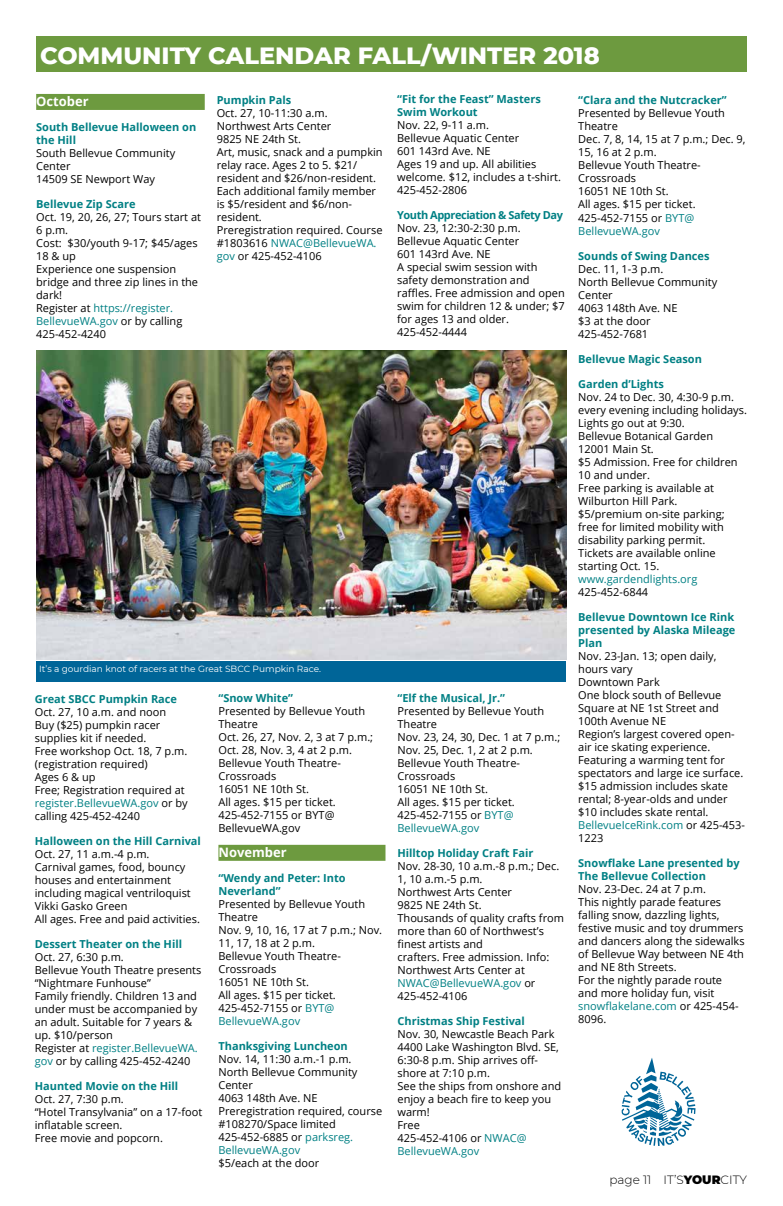
<style>
.page{position:relative;width:783px;height:1206px;background:#fff}
.page>*{position:absolute;margin:0;border:0;box-sizing:border-box;transform-origin:0 0}
.t1{font:800 24px "Montserrat";color:#fff}
.t2{font:700 13px "Open Sans";color:#fff}
.t3{font:300 12px "Montserrat";color:#000}
.t4{font:11px/13px "Open Sans";color:#000}
.t5{font:700 11px/13px "Open Sans";color:#008084}
.t6{font:700 11px "Open Sans";letter-spacing:-.04em;color:#008084}
.t7{font:11px "Open Sans";color:#008084}
.t8{font:9px "Montserrat";color:#fff}
.s1{color:#008084}
.s2{font-weight:900}
</style>
<div class="page">
<div style="left:36px;top:94px;width:169px;height:16px;background:#6d9a3f"></div>
<div style="left:36px;top:36px;width:711px;height:36px;background:#6d9a3f"></div>
<img style="left:36px;top:350px;width:530px;height:310px">
<div style="left:218px;top:845px;width:168px;height:16px;background:#6d9a3f"></div>
<div style="left:36px;top:661px;width:530px;height:20px;background:#006598"></div>
<svg style="left:621px;top:1058px;width:75px;height:88px"></svg>
<h1 class="t1" style="left:40px;top:38px;width:561px">COMMUNITY CALENDAR FALL/WINTER 2018</h1>
<p class="t5" style="left:217px;top:94px;width:76px">Pumpkin Pals</p>
<p class="t4" style="left:217px;top:107px;width:167px">Oct. 27, 10-11:30 a.m.<br>Northwest Arts Center<br>9825 NE 24th St.<br>Art, music, snack and a pumpkin relay race. Ages 2 to 5. $21/ resident and $26/non-resident.<br>Each additional family member is $5/resident and $6/non&shy;resident.<br>Preregistration required. Course #1803616 <span class="s1">NWAC@BellevueWA. gov</span> or 425-452-4106</p>
<p class="t5" style="left:397px;top:92px;width:145px">“Fit for the Feast” Masters<br>Swim Workout</p>
<p class="t4" style="left:397px;top:118px;width:165px">Nov. 22, 9-11 a.m.<br>Bellevue Aquatic Center<br>601 143rd Ave. NE<br>Ages 19 and up. All abilities welcome. $12, includes a t-shirt.<br>425-452-2806</p>
<p class="t6" style="left:397px;top:207px;width:167px">Youth Appreciation &amp; Safety Day</p>
<p class="t4" style="left:397px;top:221px;width:169px">Nov. 23, 12:30-2:30 p.m.<br>Bellevue Aquatic Center<br>601 143rd Ave. NE<br>A special swim session with safety demonstration and raffles. Free admission and open swim for children 12 &amp; under; $7 for ages 13 and older.<br>425-452-4444</p>
<p class="t2" style="left:36px;top:92px;width:54px">October</p>
<p class="t5" style="left:36px;top:120px;width:162px">South Bellevue Halloween on the Hill</p>
<p class="t4" style="left:36px;top:146px;width:141px">South Bellevue Community<br>Center<br>14509 SE Newport Way</p>
<p class="t5" style="left:36px;top:197px;width:101px">Bellevue Zip Scare</p>
<p class="t4" style="left:36px;top:210px;width:166px">Oct. 19, 20, 26, 27; Tours start at<br>6 p.m.<br>Cost: $30/youth 9-17; $45/ages<br>18 &amp; up<br>Experience one suspension bridge and three zip lines in the dark!<br>Register at <span class="s1">https://register.<br>BellevueWA.gov</span> or by calling<br>425-452-4240</p>
<p class="t5" style="left:578px;top:94px;width:150px">“Clara and the Nutcracker”</p>
<p class="t4" style="left:578px;top:107px;width:169px">Presented by Bellevue Youth<br>Theatre<br>Dec. 7, 8, 14, 15 at 7 p.m.; Dec. 9,<br>15, 16 at 2 p.m.<br>Bellevue Youth Theatre-<br>Crossroads<br>16051 NE 10th St.<br>All ages. $15 per ticket.<br>425-452-7155 or <span class="s1">BYT@<br>BellevueWA.gov</span></p>
<p class="t5" style="left:578px;top:249px;width:133px">Sounds of Swing Dances</p>
<p class="t4" style="left:578px;top:262px;width:141px">Dec. 11, 1-3 p.m.<br>North Bellevue Community<br>Center<br>4063 148th Ave. NE<br>$3 at the door<br>425-452-7681</p>
<p class="t5" style="left:578px;top:352px;width:125px">Bellevue Magic Season</p>
<p class="t5" style="left:578px;top:377px;width:87px">Garden d’Lights</p>
<p class="t4" style="left:578px;top:390px;width:170px">Nov. 24 to Dec. 30, 4:30-9 p.m. every evening including holidays.<br>Lights go out at 9:30.<br>Bellevue Botanical Garden<br>12001 Main St.<br>$5 Admission. Free for children<br>10 and under.<br>Free parking is available at<br>Wilburton Hill Park.<br>$5/premium on-site parking; free for limited mobility with disability parking permit.<br>Tickets are available online starting Oct. 15.</p>
<p class="t7" style="left:578px;top:571px;width:121px">www.gardendlights.org</p>
<p class="t4" style="left:578px;top:585px;width:72px">425-452-6844</p>
<p class="t5" style="left:578px;top:610px;width:159px;text-align:justify">Bellevue Downtown Ice Rink presented by Alaska Mileage Plan</p>
<p class="t4" style="left:578px;top:649px;width:168px">Nov. 23-Jan. 13; open daily, hours vary<br>Downtown Park<br>One block south of Bellevue<br>Square at NE 1st Street and<br>100th Avenue NE<br>Region’s largest covered open&shy;air ice skating experience.<br>Featuring a warming tent for spectators and large ice surface. $15 admission includes skate rental; 8-year-olds and under $10 includes skate rental.<br><span class="s1">BellevueIceRink.com</span> or 425-453-<br>1223</p>
<p class="t5" style="left:578px;top:856px;width:163px">Snowflake Lane presented by<br>The Bellevue Collection</p>
<p class="t4" style="left:578px;top:882px;width:168px">Nov. 23-Dec. 24 at 7 p.m.<br>This nightly parade features falling snow, dazzling lights, festive music and toy drummers and dancers along the sidewalks of Bellevue Way between NE 4th and NE 8th Streets.<br>For the nightly parade route<br>and more holiday fun, visit <span class="s1">snowflakelane.com</span> or 425-454-<br>8096.</p>
<p class="t8" style="left:39px;top:663px;width:283px">It’s a gourdian knot of racers at the Great SBCC Pumpkin Race.</p>
<p class="t5" style="left:397px;top:691px;width:109px">“Elf the Musical, Jr.”</p>
<p class="t4" style="left:397px;top:704px;width:164px">Presented by Bellevue Youth<br>Theatre<br>Nov. 23, 24, 30, Dec. 1 at 7 p.m.;<br>Nov. 25, Dec. 1, 2 at 2 p.m.<br>Bellevue Youth Theatre-<br>Crossroads<br>16051 NE 10th St.<br>All ages. $15 per ticket.<br>425-452-7155 or <span class="s1">BYT@<br>BellevueWA.gov</span></p>
<p class="t5" style="left:397px;top:846px;width:138px">Hilltop Holiday Craft Fair</p>
<p class="t4" style="left:397px;top:859px;width:168px">Nov. 28-30, 10 a.m.-8 p.m.; Dec.<br>1, 10 a.m.-5 p.m.<br>Northwest Arts Center<br>9825 NE 24th St.<br>Thousands of quality crafts from more than 60 of Northwest’s finest artists and<br>crafters. Free admission. Info:<br>Northwest Arts Center at<br><span class="s1">NWAC@BellevueWA.gov</span> or<br>425-452-4106</p>
<p class="t5" style="left:397px;top:1014px;width:129px">Christmas Ship Festival</p>
<p class="t4" style="left:397px;top:1027px;width:165px">Nov. 30, Newcastle Beach Park<br>4400 Lake Washington Blvd. SE,<br>6:30-8 p.m. Ship arrives off&shy;shore at 7:10 p.m.<br>See the ships from onshore and enjoy a beach fire to keep you warm!<br>Free<br>425-452-4106 or <span class="s1">NWAC@<br>BellevueWA.gov</span></p>
<p class="t5" style="left:218px;top:691px;width:76px">“Snow White”</p>
<p class="t4" style="left:218px;top:704px;width:156px">Presented by Bellevue Youth<br>Theatre<br>Oct. 26, 27, Nov. 2, 3 at 7 p.m.;<br>Oct. 28, Nov. 3, 4 at 2 p.m.<br>Bellevue Youth Theatre-<br>Crossroads<br>16051 NE 10th St.<br>All ages. $15 per ticket.<br>425-452-7155 or BYT@<br>BellevueWA.gov</p>
<p class="t2" style="left:218px;top:843px;width:70px">November</p>
<p class="t5" style="left:218px;top:871px;width:129px">“Wendy and Peter: Into<br>Neverland”</p>
<p class="t4" style="left:218px;top:897px;width:165px">Presented by Bellevue Youth<br>Theatre<br>Nov. 9, 10, 16, 17 at 7 p.m.; Nov.<br>11, 17, 18 at 2 p.m.<br>Bellevue Youth Theatre-<br>Crossroads<br>16051 NE 10th St.<br>All ages. $15 per ticket.<br>425-452-7155 or <span class="s1">BYT@<br>BellevueWA.gov</span></p>
<p class="t5" style="left:218px;top:1039px;width:131px">Thanksgiving Luncheon</p>
<p class="t4" style="left:218px;top:1052px;width:165px">Nov. 14, 11:30 a.m.-1 p.m.<br>North Bellevue Community<br>Center<br>4063 148th Ave. NE<br>Preregistration required, course #108270/Space limited<br>425-452-6885 or <span class="s1">parksreg.<br>BellevueWA.gov</span></p>
<p class="t4" style="left:218px;top:1156px;width:102px">$5/each at the door</p>
<p class="t5" style="left:35px;top:693px;width:144px">Great SBCC Pumpkin Race</p>
<p class="t4" style="left:35px;top:706px;width:155px">Oct. 27, 10 a.m. and noon<br>Buy ($25) pumpkin racer supplies kit if needed.<br>Free workshop Oct. 18, 7 p.m. (registration required)<br>Ages 6 &amp; up<br>Free; Registration required at <span class="s1">register.BellevueWA.gov</span> or by calling 425-452-4240</p>
<p class="t5" style="left:35px;top:835px;width:168px">Halloween on the Hill Carnival</p>
<p class="t4" style="left:35px;top:848px;width:167px">Oct. 27, 11 a.m.-4 p.m.<br>Carnival games, food, bouncy houses and entertainment including magical ventriloquist<br>Vikki Gasko Green<br>All ages. Free and paid activities.</p>
<p class="t5" style="left:35px;top:938px;width:149px">Dessert Theater on the Hill</p>
<p class="t4" style="left:35px;top:951px;width:168px">Oct. 27, 6:30 p.m.<br>Bellevue Youth Theatre presents “Nightmare Funhouse”<br>Family friendly. Children 13 and under must be accompanied by an adult. Suitable for 7 years &amp; up. $10/person<br>Register at <span class="s1">register.BellevueWA. gov</span> or by calling 425-452-4240</p>
<p class="t5" style="left:35px;top:1080px;width:145px">Haunted Movie on the Hill</p>
<p class="t4" style="left:35px;top:1093px;width:169px">Oct. 27, 7:30 p.m.<br>“Hotel Transylvania” on a 17-foot inflatable screen.<br>Free movie and popcorn.</p>
<p class="t3" style="left:610px;top:1171px;width:139px">page 11 IT’S<span class="s2">YOUR</span>CITY</p>
</div>
